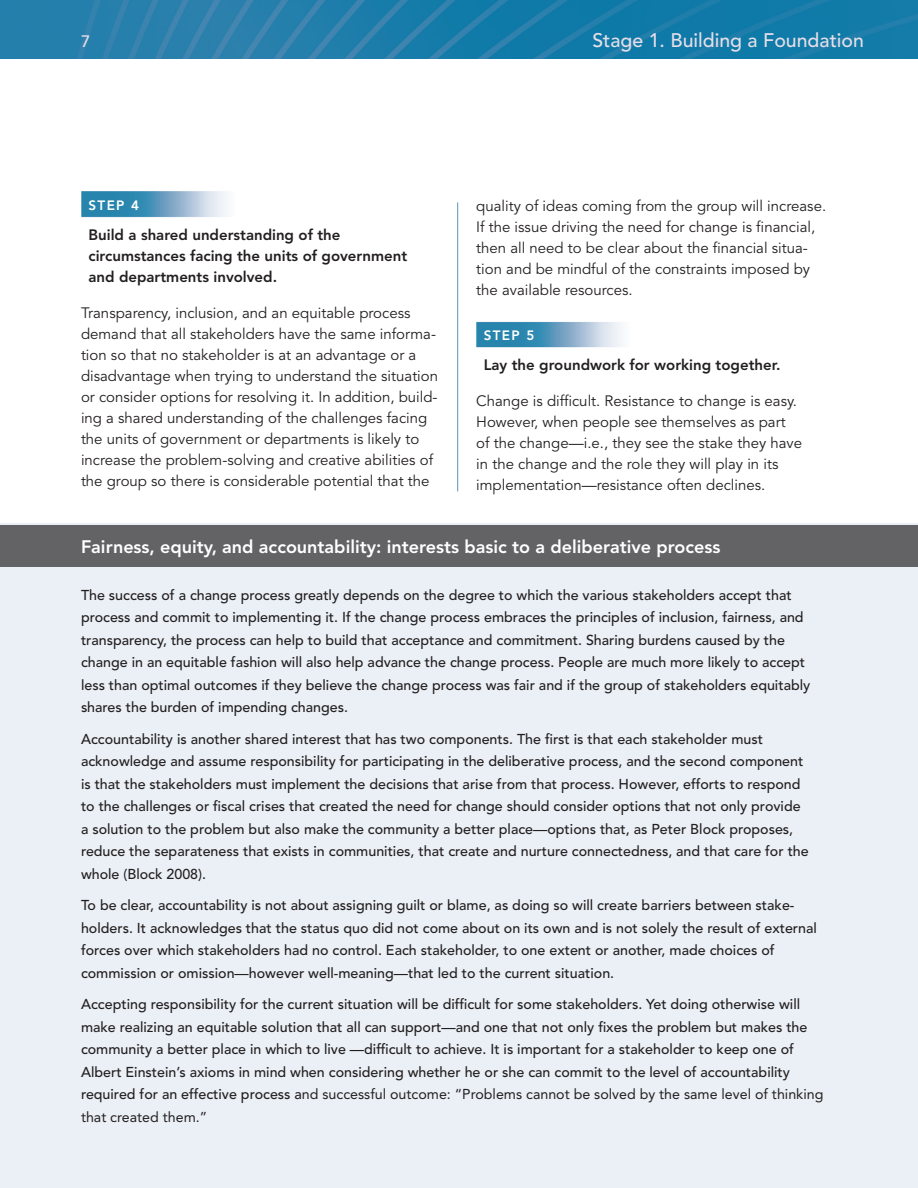
<style>
.page{position:relative;width:918px;height:1188px;background:#fff}
.page>*{position:absolute;margin:0;border:0;box-sizing:border-box;transform-origin:0 0}
.t1{font:500 19.5px "Avenir LT Std";color:#e5dfe8}
.Sidebar_Head{font:800 18px "Avenir LT Std";color:#fff}
.t2{font:500 16.5px "Avenir LT Std";color:#e5dfe8}
.Text{font:15px/21px "Avenir LT Std";color:#231f20}
.t3{font:800 15px/21px "Avenir LT Std";color:#231f20}
.Text-2{font:500 14.25px/22.5px "Avenir LT Std";color:#231f20}
.t4{font:800 13.5px "Avenir LT Std";letter-spacing:.1em;color:#fff}
.s1{font-weight:400}
</style>
<div class="page">
<img style="left:0;top:0;width:918px;height:59px">
<img style="left:476px;top:321px;width:146px;height:27px">
<img style="left:81px;top:191px;width:146px;height:27px">
<div style="left:1px;top:524px;width:917px;height:664px;background:#eaf0f6"></div>
<hr style="left:457px;top:202px;width:1px;height:289px;background:#5c92b8">
<div style="left:0;top:525px;width:918px;height:42px;background:#636366"></div>
<p class="t2" style="left:81px;top:31px;width:11px">7</p>
<h1 class="t1" style="left:592px;top:29px;width:273px">Stage 1. Building a Foundation</h1>
<h3 class="t4" style="left:88px;top:197px;width:52px">STEP 4</h3>
<h3 class="t3" style="left:88px;top:224px;width:320px">Build a shared understanding of the circumstances facing the units of government and departments involved.</h3>
<p class="Text" style="left:81px;top:302px;width:359px">Transparency, inclusion, and an equitable process demand that all stakeholders have the same informa&shy;tion so that no stakeholder is at an advantage or a disadvantage when trying to understand the situation or consider options for resolving it. In addition, build&shy;ing a shared understanding of the challenges facing the units of government or departments is likely to increase the problem-solving and creative abilities of the group so there is considerable potential that the</p>
<p class="Text" style="left:476px;top:196px;width:351px">quality of ideas coming from the group will increase.<br>If the issue driving the need for change is financial, then all need to be clear about the financial situa&shy;tion and be mindful of the constraints imposed by the available resources.</p>
<h3 class="t4" style="left:484px;top:327px;width:52px">STEP 5</h3>
<h3 class="t3" style="left:484px;top:354px;width:298px">Lay the groundwork for working together.</h3>
<p class="Text" style="left:476px;top:391px;width:327px">Change is difficult. Resistance to change is easy.<br>However, when people see themselves as part of the change—i.e., they see the stake they have in the change and the role they will play in its implementation—resistance often declines.</p>
<p class="Sidebar_Head" style="left:81px;top:536px;width:641px">Fairness, equity, and accountability: interests basic to a deliberative process</p>
<p class="Text-2" style="left:81px;top:584px;width:731px">The success of a change process greatly depends on the degree to which the various stakeholders accept that process and commit to implementing it. If the change process embraces the principles of inclusion, fairness, and transparency, the process can help to build that acceptance and commitment. Sharing burdens caused by the change in an equitable fashion will also help advance the change process. People are much more likely to accept less than optimal outcomes if they believe the change process was fair and if the group of stakeholders equitably shares the burden of impending changes.</p>
<p class="Text-2" style="left:81px;top:728px;width:729px">Accountability is another shared interest that has two components. The first is that each stakeholder must acknowledge and assume responsibility for participating in the deliberative process, and the second component is that the stakeholders must implement the decisions that arise from that process. However, efforts to respond to the challenges or fiscal crises that created the need for change should consider options that not only provide a solution to the problem but also make the community a better place—options that, as Peter Block proposes, reduce the separateness that exists in communities, that create and nurture connectedness, and that care for the whole (Block 2008).</p>
<p class="Text-2" style="left:81px;top:894px;width:737px">To be clear, accountability is not about assigning guilt or blame, as doing so will create barriers between stake&shy;holders. It acknowledges that the status quo did not come about on its own and is not solely the result of external forces over which stakeholders had no control. Each stakeholder, to one extent or another, made choices of commission or omission—however well-meaning—that led to the current situation.</p>
<p class="Text-2" style="left:81px;top:993px;width:744px">Accepting responsibility for the current situation will be difficult for some stakeholders. Yet doing otherwise will make realizing an equitable solution that all can support—and one that not only fixes the problem but makes the community a better place in which to live —difficult to achieve. It is important for a stakeholder to keep one of Albert Einstein’s axioms in mind when considering whether he or she can commit to the level of accountability required for an effective process a<span class="s1">nd successful outcome: “Problems cannot be solved by the same level of thinking that created them.”</span></p>
</div>
